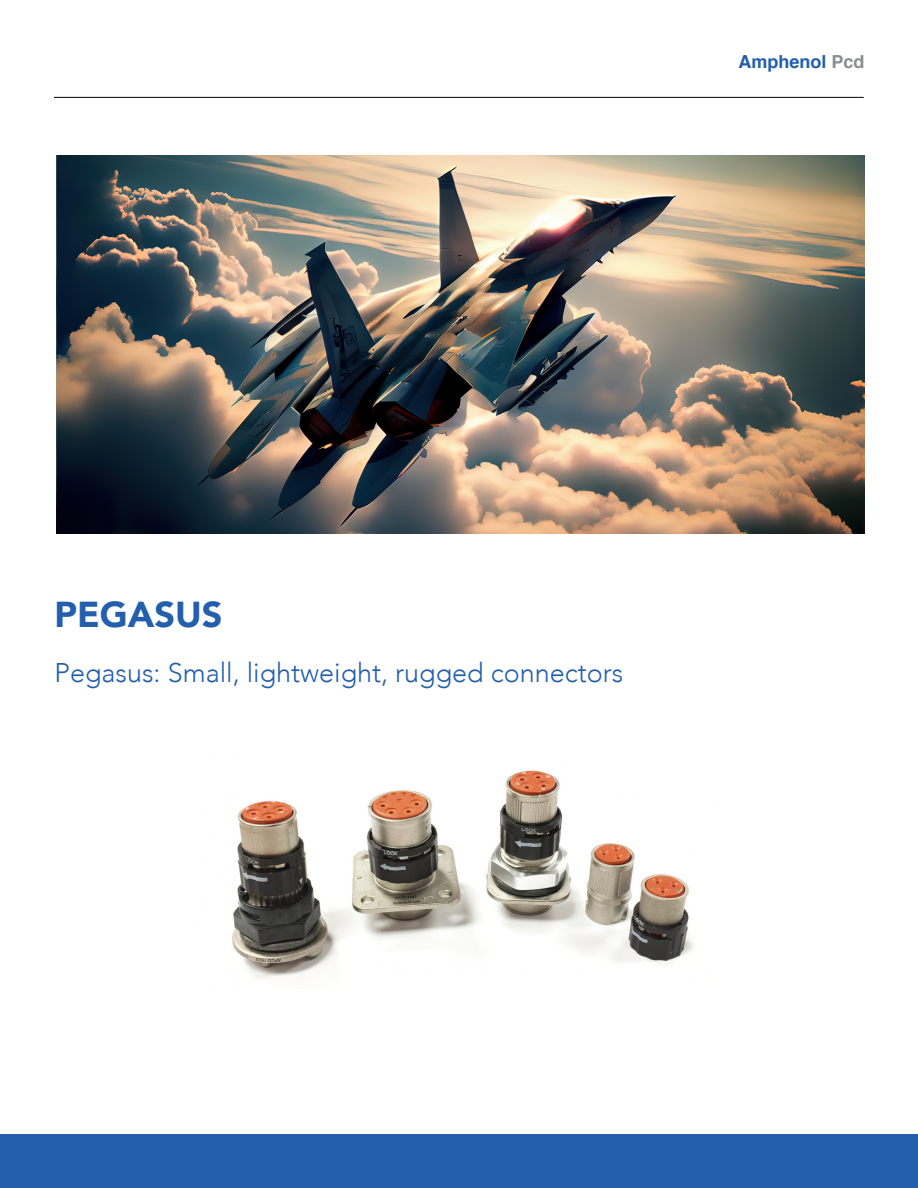
<style>
.page{position:relative;width:918px;height:1188px;background:#fff}
.page>*{position:absolute;margin:0;border:0;box-sizing:border-box;transform-origin:0 0}
.t1{font:900 36px "Avenir";color:#235fad}
.t2{font:300 27px "Avenir";color:#235fad}
.t3{font:700 18px "Helvetica";color:#235fad}
.s1{color:#8c8d8f}
</style>
<div class="page">
<hr style="left:54px;top:97px;width:810px;height:1px;background:#231f20">
<img style="left:232px;top:770px;width:462px;height:209px">
<div style="left:0;top:1134px;width:918px;height:54px;background:#235fad"></div>
<img style="left:57px;top:156px;width:808px;height:378px">
<p class="t3" style="left:739px;top:47px;width:128px">Amphenol <span class="s1">Pcd</span></p>
<p class="t1" style="left:55px;top:584px;width:170px">PEGASUS</p>
<p class="t2" style="left:55px;top:656px;width:570px">Pegasus: Small, lightweight, rugged connectors</p>
</div>
